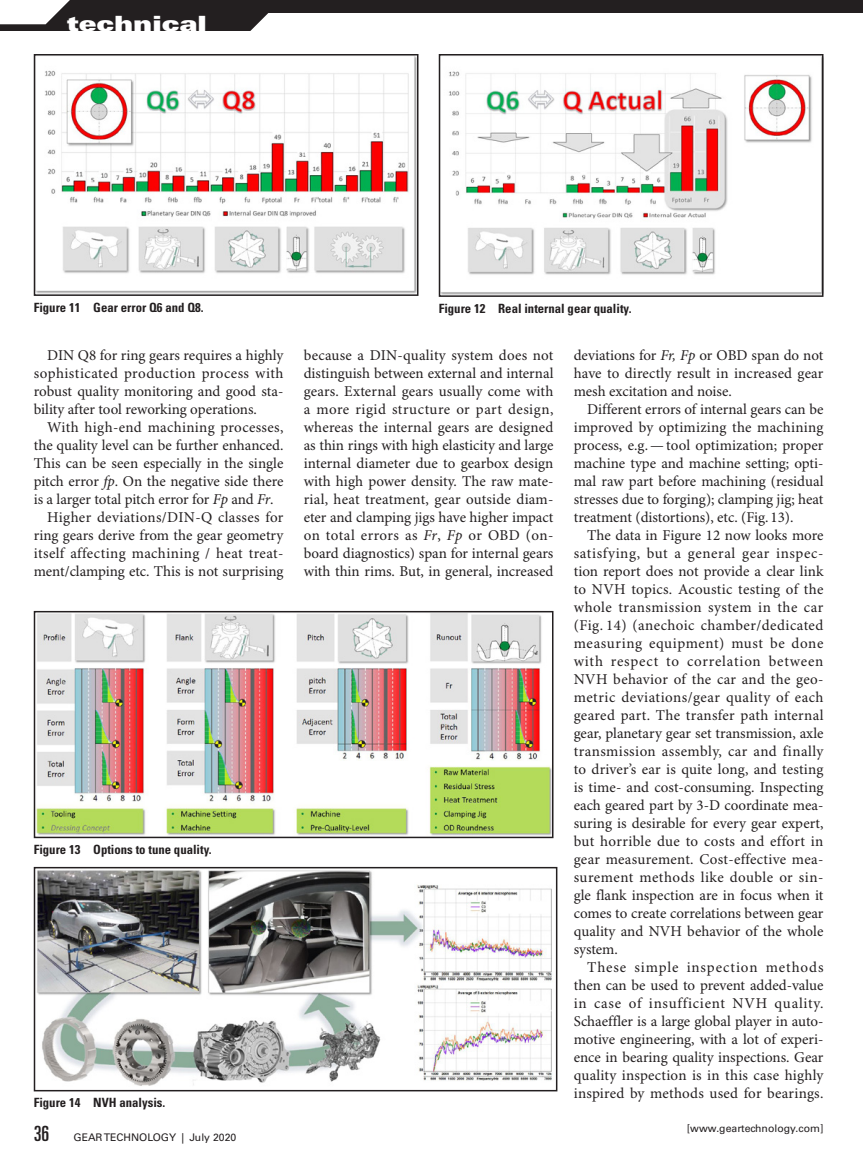
<style>
.page{position:relative;width:864px;height:1161px;background:#fff}
.page>*{position:absolute;margin:0;border:0;box-sizing:border-box;transform-origin:0 0}
.t1{font:21px "Univers LT Std X Black Ex";color:#fff}
.t2{font:15px/18px "Minion Pro";color:#231f20;text-align:justify}
.t3{font:15px "Minion Pro";letter-spacing:.02em;color:#231f20}
.t4{font:15px "Minion Pro";letter-spacing:.025em;color:#231f20}
.t5{font:700 condensed 12.75px "Univers LT Std";color:#231f20}
.t6{font:10.5px "Univers LT Std";color:#231f20}
.s1{font-style:italic}
.s2{font-stretch:ultra-condensed;font-size:21px}
</style>
<div class="page">
<img style="left:37px;top:57px;width:378px;height:236px">
<div style="left:34px;top:54px;width:384px;height:242px;border:2px solid #231f20"></div>
<img style="left:442px;top:71px;width:379px;height:223px">
<div style="left:439px;top:54px;width:385px;height:243px;border:2px solid #231f20"></div>
<img style="left:37px;top:614px;width:514px;height:221px">
<div style="left:34px;top:611px;width:520px;height:227px;border:2px solid #231f20"></div>
<img style="left:37px;top:870px;width:515px;height:216px">
<div style="left:34px;top:867px;width:523px;height:224px;border:2px solid #231f20"></div>
<div style="left:0;top:0;width:301px;height:31px;background:#231f20"></div>
<svg style="left:250px;top:14px;width:51px;height:17px"></svg>
<div style="left:264px;top:0;width:599px;height:14px;background:#231f20"></div>
<svg style="left:0;top:0;width:70px;height:24px"></svg>
<h1 class="t1" style="left:67px;top:11px;width:141px">technical</h1>
<p class="t5" style="left:34px;top:300px;width:171px">Figure 11 Gear error Q6 and Q8.</p>
<p class="t5" style="left:439px;top:301px;width:194px">Figure 12 Real internal gear quality.</p>
<p class="t2" style="left:34px;top:347px;width:251px;text-indent:14px">DIN Q8 for ring gears requires a highly sophisticated production process with robust quality monitoring and good sta&shy;bility after tool reworking operations.</p>
<p class="t3" style="left:47px;top:418px;width:238px">With high-end machining processes,</p>
<p class="t2" style="left:34px;top:437px;width:251px">the quality level can be further enhanced.</p>
<p class="t2" style="left:34px;top:455px;width:251px">This can be seen especially in the single</p>
<p class="t2" style="left:34px;top:473px;width:251px">pitch error <span class="s1">fp</span>. On the negative side there</p>
<p class="t2" style="left:34px;top:491px;width:241px">is a larger total pitch error for <span class="s1">Fp</span> and <span class="s1">Fr</span>.</p>
<p class="t3" style="left:47px;top:508px;width:238px">Higher deviations/DIN-Q classes for</p>
<p class="t2" style="left:34px;top:527px;width:251px">ring gears derive from the gear geometry</p>
<p class="t4" style="left:34px;top:544px;width:251px">itself affecting machining / heat treat-</p>
<p class="t2" style="left:34px;top:563px;width:251px">ment/clamping etc. This is not surprising</p>
<p class="t2" style="left:304px;top:347px;width:251px">because a DIN-quality system does not distinguish between external and internal gears. External gears usually come with a more rigid structure or part design, whereas the internal gears are designed as thin rings with high elasticity and large internal diameter due to gearbox design with high power density. The raw mate&shy;rial, heat treatment, gear outside diam&shy;eter and clamping jigs have higher impact on total errors as <span class="s1">Fr</span>, <span class="s1">Fp</span> or OBD (on&shy;board diagnostics) span for internal gears with thin rims. But, in general, increased</p>
<p class="t2" style="left:574px;top:347px;width:251px">deviations for <span class="s1">Fr, Fp</span> or OBD span do not have to directly result in increased gear mesh excitation and noise.</p>
<p class="t2" style="left:574px;top:401px;width:251px;text-indent:14px">Different errors of internal gears can be improved by optimizing the machining process, e.g.—tool optimization; proper machine type and machine setting; opti&shy;mal raw part before machining (residual stresses due to forging); clamping jig; heat treatment (distortions), etc. (Fig. 13).</p>
<p class="t2" style="left:574px;top:527px;width:251px;text-indent:14px">The data in Figure 12 now looks more satisfying, but a general gear inspec&shy;tion report does not provide a clear link to NVH topics. Acoustic testing of the whole transmission system in the car (Fig. 14) (anechoic chamber/dedicated measuring equipment) must be done with respect to correlation between NVH behavior of the car and the geo&shy;metric deviations/gear quality of each geared part. The transfer path internal gear, planetary gear set transmission, axle transmission assembly, car and finally to driver’s ear is quite long, and testing is time- and cost-consuming. Inspecting each geared part by 3-D coordinate mea&shy;suring is desirable for every gear expert, but horrible due to costs and effort in gear measurement. Cost-effective mea&shy;surement methods like double or sin&shy;gle flank inspection are in focus when it comes to create correlations between gear quality and NVH behavior of the whole system.</p>
<p class="t2" style="left:574px;top:959px;width:251px;text-indent:14px">These simple inspection methods then can be used to prevent added-value in case of insufficient NVH quality.<br>Schaeffler is a large global player in auto&shy;motive engineering, with a lot of experi&shy;ence in bearing quality inspections. Gear quality inspection is in this case highly inspired by methods used for bearings.</p>
<p class="t5" style="left:34px;top:842px;width:180px">Figure 13 Options to tune quality.</p>
<p class="t5" style="left:34px;top:1095px;width:133px">Figure 14 NVH analysis.</p>
<p class="t6" style="left:34px;top:1131px;width:204px"><span class="s2">36</span> GEAR TECHNOLOGY | July 2020</p>
<p class="t6" style="left:687px;top:1122px;width:138px">[www.geartechnology.com]</p>
</div>
